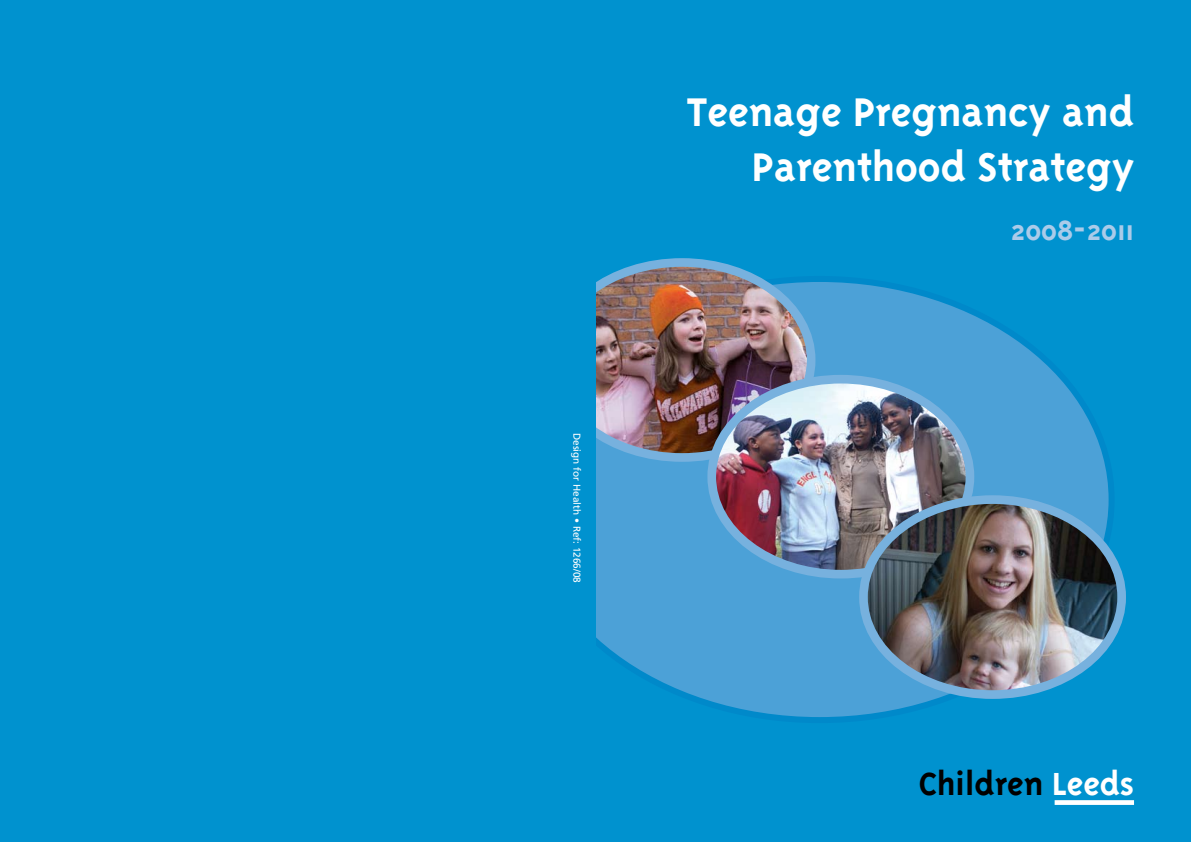
<style>
.page{position:relative;width:1191px;height:842px;background:#fff}
.page>*{position:absolute;margin:0;border:0;box-sizing:border-box;transform-origin:0 0}
.t1{font:700 46px/55.2px "Triplex";color:#fff;text-align:right}
.t2{font:700 36.7px "Triplex";color:#000}
.t3{font:700 32px "Triplex";color:#aacbe9}
.t4{font:10px "Frutiger";color:#fff}
.s1{color:#fff}
</style>
<div class="page">
<div style="left:595px;top:0;width:596px;height:842px;background:#0092cf"></div>
<div style="left:527px;top:279px;width:584px;height:441px;background:#4ca1d7;border-radius:50%"></div>
<div style="left:1054px;top:800px;width:80px;height:5px;background:#fff"></div>
<img style="left:595px;top:262px;width:216px;height:193px">
<div style="left:548px;top:258px;width:267px;height:204px;border:9px solid #77b1de;border-radius:50%"></div>
<img style="left:711px;top:379px;width:259px;height:195px">
<div style="left:707px;top:375px;width:267px;height:203px;border:9px solid #77b1de;border-radius:50%"></div>
<img style="left:864px;top:500px;width:253px;height:194px">
<div style="left:859px;top:495px;width:267px;height:204px;border:9px solid #77b1de;border-radius:50%"></div>
<div style="left:0;top:0;width:595px;height:842px;background:#0092cf"></div>
<p class="t4" style="left:583px;top:433px;width:152px;rotate:90deg">Design for Health • Ref: 1266/08</p>
<p class="t1" style="left:687px;top:83px;width:449px">Teenage Pregnancy and<br>Parenthood Strategy</p>
<p class="t3" style="left:1011px;top:212px;width:125px">2008-2011</p>
<p class="t2" style="left:918px;top:763px;width:217px">Children <span class="s1">Leeds</span></p>
</div>
